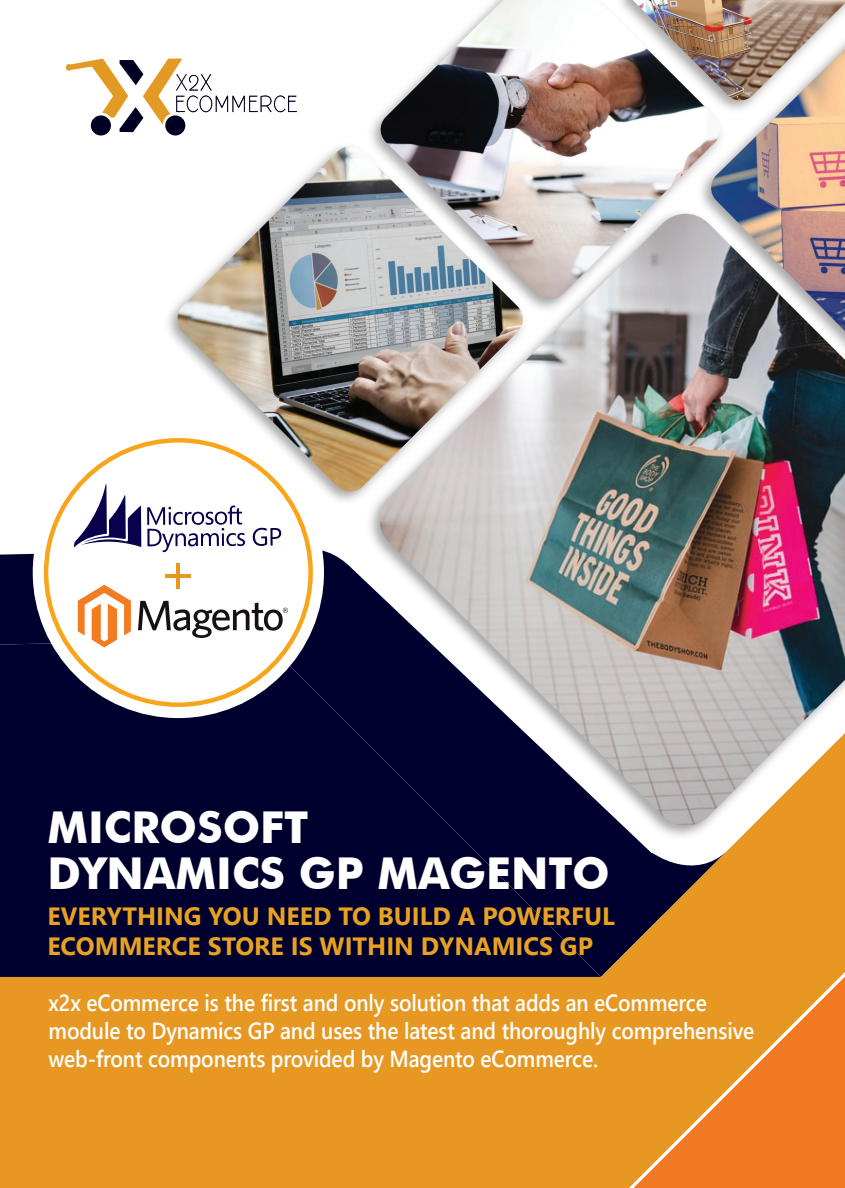
<style>
.page{position:relative;width:845px;height:1188px;background:#fff}
.page>*{position:absolute;margin:0;border:0;box-sizing:border-box;transform-origin:0 0}
.t1{font:700 43.95px/45.9px "Futura BT";color:#fff}
.t2{font:700 24.9px/30px "Segoe UI";color:#e8a121}
.t3{font:600 23.25px/27.9px "Segoe UI";letter-spacing:-.005em;color:#fff;scale:.9 1}
</style>
<div class="page">
<svg style="left:0;top:550px;width:361px;height:88px;fill:#00002e"></svg>
<div style="left:0;top:638px;width:361px;height:93px;background:#00002e"></div>
<svg style="left:0;top:731px;width:845px;height:457px;fill:#e79822"></svg>
<img style="left:379px;top:0;width:314px;height:205px">
<img style="left:554px;top:0;width:139px;height:119px">
<img style="left:632px;top:0;width:213px;height:102px">
<img style="left:693px;top:9px;width:152px;height:196px">
<img style="left:709px;top:49px;width:136px;height:156px">
<img style="left:361px;top:205px;width:484px;height:639px">
<img style="left:376px;top:214px;width:469px;height:614px">
<img style="left:168px;top:137px;width:364px;height:373px">
<img style="left:176px;top:147px;width:348px;height:346px">
<svg style="left:165px;top:115px;width:20px;height:21px"></svg>
<svg style="left:91px;top:115px;width:20px;height:21px"></svg>
<svg style="left:65px;top:59px;width:232px;height:73px"></svg>
<div style="left:33px;top:427px;width:291px;height:291px;background:#fff;border-radius:50%"></div>
<svg style="left:78px;top:585px;width:53px;height:62px"></svg>
<svg style="left:138px;top:601px;width:150px;height:37px"></svg>
<svg style="left:252px;top:528px;width:29px;height:18px"></svg>
<svg style="left:147px;top:505px;width:98px;height:47px"></svg>
<svg style="left:74px;top:484px;width:67px;height:63px"></svg>
<hr style="left:176px;top:563px;width:4px;height:26px;background:#e79822">
<hr style="left:165px;top:574px;width:26px;height:4px;background:#e79822">
<h1 class="t1" style="left:47px;top:804px;width:564px">MICROSOFT<br>DYNAMICS GP MAGENTO</h1>
<p class="t2" style="left:47px;top:900px;width:569px">EVERYTHING YOU NEED TO BUILD A POWERFUL<br>ECOMMERCE STORE IS WITHIN DYNAMICS GP</p>
<p class="t3" style="left:49px;top:987px;width:785px">x2x eCommerce is the first and only solution that adds an eCommerce module to Dynamics GP and uses the latest and thoroughly comprehensive web-front components provided by Magento eCommerce.</p>
</div>
